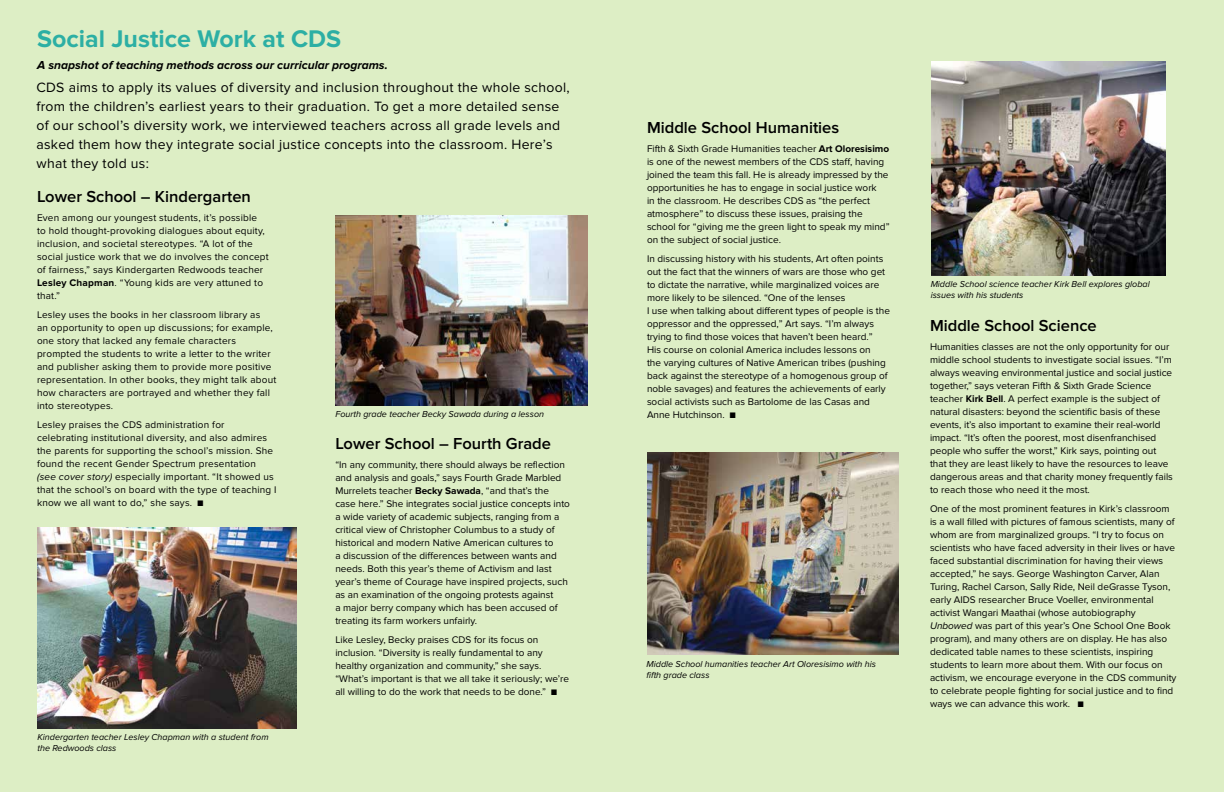
<style>
.page{position:relative;width:1224px;height:792px;background:#ddeec5}
.page>*{position:absolute;margin:0;border:0;box-sizing:border-box;transform-origin:0 0}
.t1{font:500 44px "Franklin Gothic";color:#000}
.t2{font:700 25px "Proxima Nova";color:#2cafa4}
.t3{font:600 16.5px "Proxima Nova";color:#000}
.t4{font:14px/19px "Proxima Nova";letter-spacing:.02em;color:#000}
.t5{font:italic 700 12px "Proxima Nova";color:#000}
.t6{font:10px/13px "Proxima Nova";color:#000}
.t7{font:10px/13px "Proxima Nova";letter-spacing:.02em;color:#000}
.t8{font:italic 9px/11px "Proxima Nova";color:#000}
.s1{font-weight:700}
.s2{font-style:italic}
</style>
<div class="page">
<img style="left:336px;top:215px;width:252px;height:191px">
<img style="left:37px;top:528px;width:259px;height:200px">
<img style="left:931px;top:62px;width:235px;height:213px">
<img style="left:647px;top:453px;width:252px;height:202px">
<h2 class="t2" style="left:37px;top:25px;width:306px">Social Justice Work at CDS</h2>
<p class="t5" style="left:37px;top:58px;width:352px">A snapshot of teaching methods across our curricular programs.</p>
<p class="t4" style="left:36px;top:78px;width:535px">CDS aims to apply its values of diversity and inclusion throughout the whole school, from the children’s earliest years to their graduation. To get a more detailed sense of our school’s diversity work, we interviewed teachers across all grade levels and asked them how they integrate social justice concepts into the classroom. Here’s what they told us:</p>
<h3 class="t3" style="left:37px;top:187px;width:215px">Lower School – Kindergarten</h3>
<p class="t7" style="left:37px;top:212px;width:233px">Even among our youngest students, it’s possible<br>to hold thought-provoking dialogues about equity, inclusion, and societal stereotypes. “A lot of the social justice work that we do involves the concept of fairness,” says Kindergarten Redwoods teacher <span class="s1">Lesley Chapman</span>. “Young kids are very attuned to that.”</p>
<p class="t7" style="left:37px;top:309px;width:241px">Lesley uses the books in her classroom library as<br>an opportunity to open up discussions; for example, one story that lacked any female characters prompted the students to write a letter to the writer and publisher asking them to provide more positive representation. In other books, they might talk about how characters are portrayed and whether they fall into stereotypes.</p>
<p class="t7" style="left:37px;top:418px;width:241px">Lesley praises the CDS administration for celebrating institutional diversity, and also admires the parents for supporting the school’s mission. She found the recent Gender Spectrum presentation <span class="s2">(see cover story)</span> especially important. “It showed us that the school’s on board with the type of teaching I know we all want to do,” she says.</p>
<h1 class="t1" style="left:195px;top:464px;width:12px">.</h1>
<p class="t8" style="left:37px;top:732px;width:233px">Kindergarten teacher Lesley Chapman with a student from the Redwoods class</p>
<p class="t8" style="left:336px;top:409px;width:210px">Fourth grade teacher Becky Sawada during a lesson</p>
<h3 class="t3" style="left:335px;top:434px;width:217px">Lower School – Fourth Grade</h3>
<p class="t6" style="left:335px;top:458px;width:236px">“In any community, there should always be reflection and analysis and goals,” says Fourth Grade Marbled Murrelets teacher <span class="s1">Becky Sawada</span>, “and that’s the case here.” She integrates social justice concepts into a wide variety of academic subjects, ranging from a critical view of Christopher Columbus to a study of historical and modern Native American cultures to<br>a discussion of the differences between wants and needs. Both this year’s theme of Activism and last year’s theme of Courage have inspired projects, such as an examination of the ongoing protests against<br>a major berry company which has been accused of treating its farm workers unfairly.</p>
<p class="t6" style="left:335px;top:633px;width:235px">Like Lesley, Becky praises CDS for its focus on inclusion. “Diversity is really fundamental to any healthy organization and community,” she says. “What’s important is that we all take it seriously; we’re all willing to do the work that needs to be done.”</p>
<h1 class="t1" style="left:549px;top:653px;width:12px">.</h1>
<h3 class="t3" style="left:647px;top:118px;width:194px">Middle School Humanities</h3>
<p class="t6" style="left:647px;top:142px;width:244px">Fifth &amp; Sixth Grade Humanities teacher <span class="s1">Art Oloresisimo </span>is one of the newest members of the CDS staff, having joined the team this fall. He is already impressed by the opportunities he has to engage in social justice work<br>in the classroom. He describes CDS as “the perfect atmosphere” to discuss these issues, praising the school for “giving me the green light to speak my mind” on the subject of social justice.</p>
<p class="t6" style="left:647px;top:252px;width:244px">In discussing history with his students, Art often points out the fact that the winners of wars are those who get to dictate the narrative, while marginalized voices are more likely to be silenced. “One of the lenses<br>I use when talking about different types of people is the oppressor and the oppressed,” Art says. “I’m always trying to find those voices that haven’t been heard.”<br>His course on colonial America includes lessons on<br>the varying cultures of Native American tribes (pushing back against the stereotype of a homogenous group of noble savages) and features the achievements of early social activists such as Bartolome de las Casas and Anne Hutchinson.</p>
<h1 class="t1" style="left:727px;top:376px;width:12px">.</h1>
<p class="t8" style="left:647px;top:658px;width:231px">Middle School humanities teacher Art Oloresisimo with his fifth grade class</p>
<p class="t8" style="left:931px;top:279px;width:221px">Middle School science teacher Kirk Bell explores global issues with his students</p>
<h3 class="t3" style="left:930px;top:316px;width:168px">Middle School Science</h3>
<p class="t6" style="left:930px;top:340px;width:244px">Humanities classes are not the only opportunity for our middle school students to investigate social issues. “I’m always weaving environmental justice and social justice together,” says veteran Fifth &amp; Sixth Grade Science teacher <span class="s1">Kirk Bell</span>. A perfect example is the subject of natural disasters: beyond the scientific basis of these events, it’s also important to examine their real-world impact. “It’s often the poorest, most disenfranchised people who suffer the worst,” Kirk says, pointing out that they are least likely to have the resources to leave dangerous areas and that charity money frequently fails to reach those who need it the most.</p>
<p class="t6" style="left:930px;top:502px;width:248px">One of the most prominent features in Kirk’s classroom is a wall filled with pictures of famous scientists, many of whom are from marginalized groups. “I try to focus on scientists who have faced adversity in their lives or have faced substantial discrimination for having their views accepted,” he says. George Washington Carver, Alan Turing, Rachel Carson, Sally Ride, Neil deGrasse Tyson, early AIDS researcher Bruce Voeller, environmental activist Wangari Maathai (whose autobiography <span class="s2">Unbowed</span> was part of this year’s One School One Book program), and many others are on display. He has also dedicated table names to these scientists, inspiring students to learn more about them. With our focus on activism, we encourage everyone in the CDS community to celebrate people fighting for social justice and to find ways we can advance this work.</p>
<h1 class="t1" style="left:1075px;top:665px;width:12px">.</h1>
</div>
